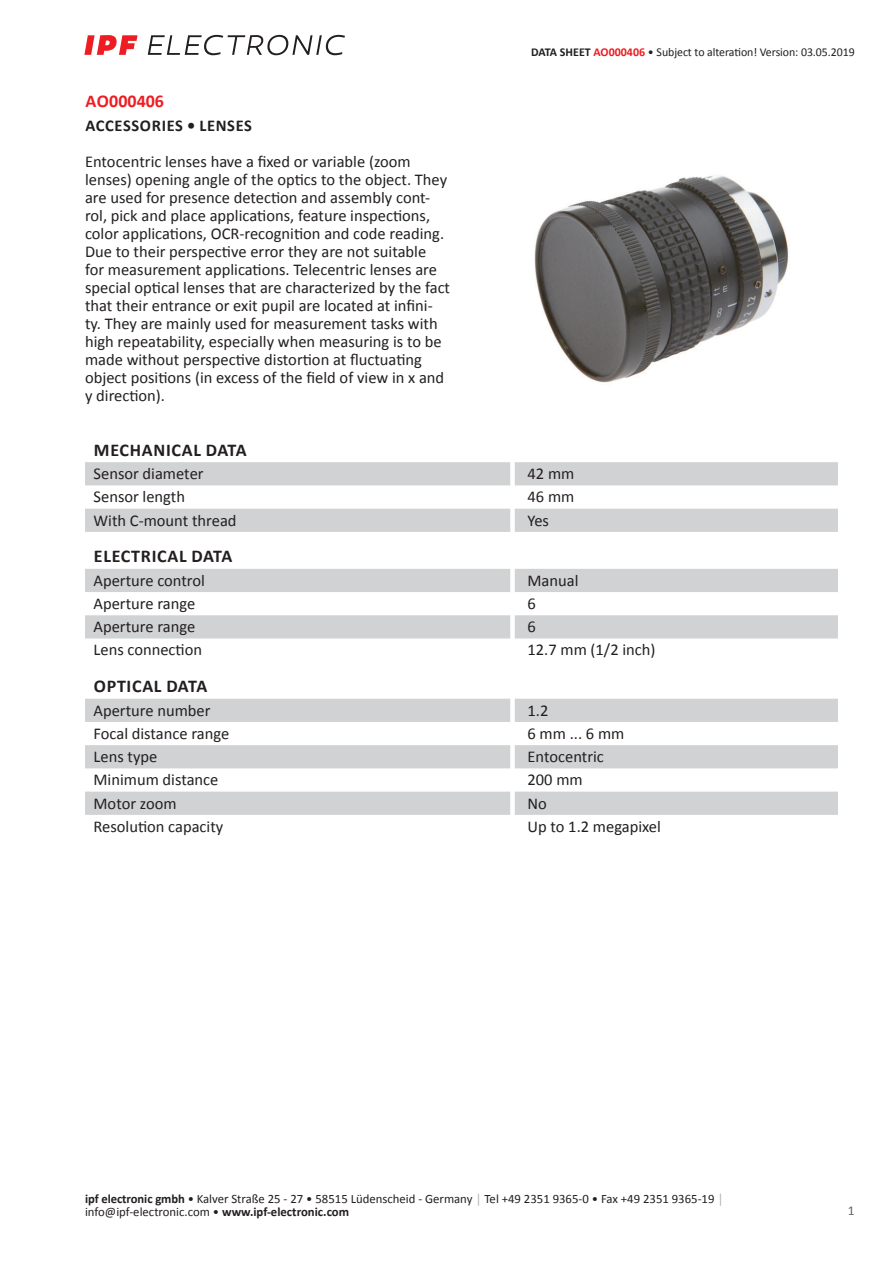
<style>
.page{position:relative;width:893px;height:1263px;background:#fff}
.page>*{position:absolute;margin:0;border:0;box-sizing:border-box;transform-origin:0 0}
.t1{font:700 18px "Calibri";letter-spacing:.04em;color:#231f20}
.t2{font:700 18px "Calibri";color:#ee1d23}
.t3{font:16.5px/18px "Calibri";color:#231f20}
.t4{font:700 16.5px "Calibri";letter-spacing:.04em;color:#231f20}
.t5{font:13.5px "Calibri";color:#636366}
.t6{font:12.75px/12.6px "Calibri";color:#231f20}
.t7{font:12px "Calibri";letter-spacing:-.005em;color:#231f20}
.s1{font-weight:700}
.s2{font-weight:700;color:#ee1d23}
.s3{color:#a8a9ad}
</style>
<div class="page">
<svg style="left:148px;top:35px;width:197px;height:20px"></svg>
<svg style="left:84px;top:35px;width:54px;height:20px"></svg>
<svg style="left:85px;top:462px;width:753px;height:70px;fill:#d1d2d4"></svg>
<svg style="left:85px;top:569px;width:753px;height:69px;fill:#d1d2d4"></svg>
<svg style="left:85px;top:699px;width:753px;height:116px;fill:#d1d2d4"></svg>
<img style="left:534px;top:176px;width:255px;height:207px">
<p class="t7" style="left:531px;top:44px;width:325px"><span class="s1">DATA SHEET</span> <span class="s2">AO000406</span> • Subject to alteration! Version: 03.05.2019</p>
<p class="t2" style="left:85px;top:88px;width:80px">AO000406</p>
<p class="t4" style="left:85px;top:114px;width:168px">ACCESSORIES • LENSES</p>
<p class="t3" style="left:85px;top:152px;width:367px">Entocentric lenses have a fixed or variable (zoom lenses) opening angle of the optics to the object. They are used for presence detection and assembly cont&shy;rol, pick and place applications, feature inspections, color applications, OCR-recognition and code reading.<br>Due to their perspective error they are not suitable<br>for measurement applications. Telecentric lenses are special optical lenses that are characterized by the fact that their entrance or exit pupil are located at infini&shy;ty. They are mainly used for measurement tasks with high repeatability, especially when measuring is to be made without perspective distortion at fluctuating object positions (in excess of the field of view in x and y direction).</p>
<p class="t1" style="left:94px;top:437px;width:154px">MECHANICAL DATA</p>
<p class="t3" style="left:94px;top:464px;width:112px">Sensor diameter</p>
<p class="t3" style="left:527px;top:464px;width:48px">42 mm</p>
<p class="t3" style="left:94px;top:487px;width:93px">Sensor length</p>
<p class="t3" style="left:527px;top:487px;width:48px">46 mm</p>
<p class="t3" style="left:94px;top:511px;width:145px">With C-mount thread</p>
<p class="t3" style="left:527px;top:511px;width:23px">Yes</p>
<p class="t1" style="left:94px;top:544px;width:140px">ELECTRICAL DATA</p>
<p class="t3" style="left:94px;top:571px;width:113px">Aperture control</p>
<p class="t3" style="left:527px;top:571px;width:53px">Manual</p>
<p class="t3" style="left:94px;top:594px;width:103px">Aperture range</p>
<p class="t3" style="left:527px;top:594px;width:10px">6</p>
<p class="t3" style="left:94px;top:617px;width:103px">Aperture range</p>
<p class="t3" style="left:527px;top:617px;width:10px">6</p>
<p class="t3" style="left:94px;top:640px;width:110px">Lens connection</p>
<p class="t3" style="left:527px;top:640px;width:129px">12.7 mm (1/2 inch)</p>
<p class="t1" style="left:94px;top:674px;width:115px">OPTICAL DATA</p>
<p class="t3" style="left:94px;top:701px;width:119px">Aperture number</p>
<p class="t3" style="left:527px;top:701px;width:22px">1.2</p>
<p class="t3" style="left:94px;top:724px;width:137px">Focal distance range</p>
<p class="t3" style="left:527px;top:724px;width:98px">6 mm ... 6 mm</p>
<p class="t3" style="left:94px;top:747px;width:65px">Lens type</p>
<p class="t3" style="left:527px;top:747px;width:78px">Entocentric</p>
<p class="t3" style="left:94px;top:770px;width:126px">Minimum distance</p>
<p class="t3" style="left:527px;top:770px;width:57px">200 mm</p>
<p class="t3" style="left:94px;top:793px;width:85px">Motor zoom</p>
<p class="t3" style="left:527px;top:793px;width:21px">No</p>
<p class="t3" style="left:94px;top:817px;width:131px">Resolution capacity</p>
<p class="t3" style="left:527px;top:817px;width:135px">Up to 1.2 megapixel</p>
<p class="t6" style="left:85px;top:1192px;width:640px"><span class="s1">ipf electronic gmbh</span> • Kalver Straße 25 - 27 • 58515 Lüdenscheid - Germany <span class="s3">│</span> Tel +49 2351 9365-0 • Fax +49 2351 9365-19 <span class="s3">│ </span>info@ipf-electronic.com • <span class="s1">www.ipf-electronic.com</span></p>
<p class="t5" style="left:848px;top:1201px;width:8px">1</p>
</div>
